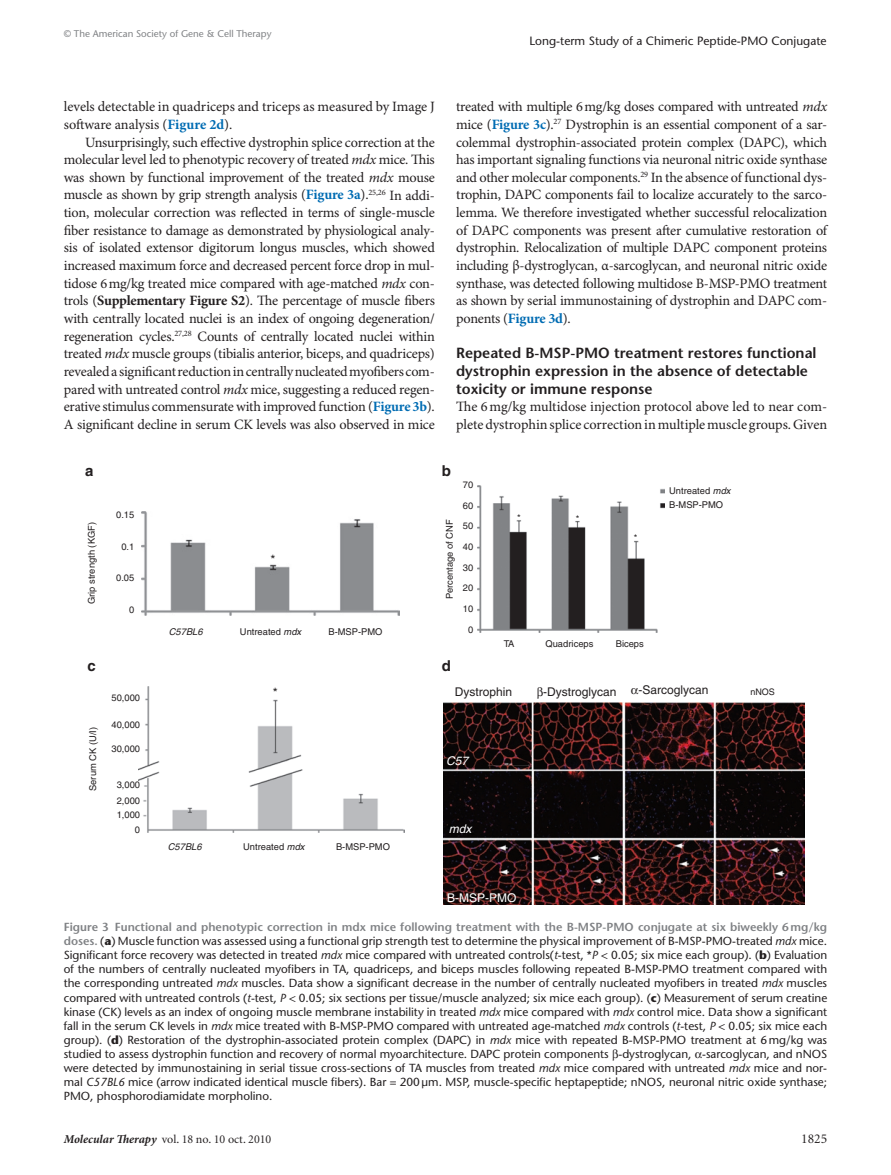
<style>
.page{position:relative;width:891px;height:1175px;background:#fff}
.page>*{position:absolute;margin:0;border:0;box-sizing:border-box;transform-origin:0 0}
.t1{font:700 15px "Helvetica";color:#231f20}
.t2{font:600 14.7px/17.7px "Stone Sans";color:#231f20}
.t3{font:14.25px/17.7px "Minion Pro";letter-spacing:-.005em;color:#231f20}
.t4{font:13.5px "Minion";color:#231f20}
.t5{font:12.9px "Helvetica";color:#231f20}
.t6{font:12px "Stone Sans";color:#231f20}
.t7{font:12px "Minion";color:#231f20}
.t8{font:12px "Helvetica";color:#231f20}
.t9{font:12px "Helvetica";color:#fff}
.t10{font:italic 12px "Helvetica";color:#fff}
.t11{font:11.7px/14.1px "Stone Sans";color:#231f20;text-align:justify}
.t12{font:9.75px "Stone Sans";color:#808285}
.t13{font:9.3px/15.8px "Helvetica";color:#231f20}
.t14{font:italic 9.3px "Helvetica";color:#231f20}
.t15{font:9px "Helvetica";color:#231f20}
.s1{font-weight:700;color:#006cb3}
.s2{font-style:italic}
.s3{font-weight:700}
.s4{font-weight:600;color:#808285}
.s5{font-family:"Minion Pro";font-weight:700;font-style:italic}
</style>
<div class="page">
<img style="left:444px;top:703px;width:360px;height:201px">
<img style="left:477px;top:485px;width:188px;height:148px">
<img style="left:138px;top:686px;width:267px;height:146px">
<img style="left:141px;top:511px;width:258px;height:104px">
<p class="t12" style="left:64px;top:28px;width:209px">© The American Society of Gene &amp; Cell Therapy</p>
<p class="t6" style="left:529px;top:34px;width:299px">Long-term Study of a Chimeric Peptide-PMO Conjugate</p>
<p class="t3" style="left:64px;top:98px;width:373px">levels detectable in quadriceps and triceps as measured by Image J software analysis (<span class="s1">Figure 2d</span>).</p>
<p class="t3" style="left:64px;top:134px;width:373px;text-align:justify;text-indent:21px">Unsurprisingly, such effective dystrophin splice correction at the molecular level led to phenotypic recovery of treated <span class="s2">mdx</span> mice. This was shown by functional improvement of the treated <span class="s2">mdx</span> mouse muscle as shown by grip strength analysis (<span class="s1">Figure 3a</span>).<sup>25,26</sup> In addi&shy;tion, molecular correction was reflected in terms of single-muscle fiber resistance to damage as demonstrated by physiological analy&shy;sis of isolated extensor digitorum longus muscles, which showed increased maximum force and decreased percent force drop in mul&shy;tidose 6mg/kg treated mice compared with age-matched <span class="s2">mdx</span> con&shy;trols (<span class="s3">Supplementary Figure S2</span>). The percentage of muscle fibers with centrally located nuclei is an index of ongoing degeneration/ regeneration cycles.<sup>27,28</sup> Counts of centrally located nuclei within treated <span class="s2">mdx</span> muscle groups (tibialis anterior, biceps, and quadriceps) revealed a significant reduction in centrally nucleated myofibers com&shy;pared with untreated control <span class="s2">mdx</span> mice, suggesting a reduced regen&shy;erative stimulus commensurate with improved function (<span class="s1">Figure 3b</span>).<br>A significant decline in serum CK levels was also observed in mice</p>
<p class="t3" style="left:456px;top:98px;width:373px;text-align:justify">treated with multiple 6mg/kg doses compared with untreated <span class="s2">mdx </span>mice (<span class="s1">Figure 3c</span>).<sup>27</sup> Dystrophin is an essential component of a sar&shy;colemmal dystrophin-associated protein complex (DAPC), which has important signaling functions via neuronal nitric oxide synthase and other molecular components.<sup>29</sup> In the absence of functional dys&shy;trophin, DAPC components fail to localize accurately to the sarco&shy;lemma. We therefore investigated whether successful relocalization of DAPC components was present after cumulative restoration of dystrophin. Relocalization of multiple DAPC component proteins including β-dystroglycan, α-sarcoglycan, and neuronal nitric oxide synthase, was detected following multidose B-MSP-PMO treatment as shown by serial immunostaining of dystrophin and DAPC com&shy;ponents (<span class="s1">Figure 3d</span>).</p>
<p class="t2" style="left:456px;top:344px;width:362px">Repeated B-MSP-PMO treatment restores functional dystrophin expression in the absence of detectable toxicity or immune response</p>
<p class="t3" style="left:456px;top:398px;width:373px">The 6mg/kg multidose injection protocol above led to near com&shy;plete dystrophin splice correction in multiple muscle groups. Given</p>
<p class="t1" style="left:85px;top:462px;width:10px">a</p>
<p class="t1" style="left:442px;top:462px;width:11px">b</p>
<p class="t13" style="left:463px;top:477px;width:12px">70</p>
<p class="t13" style="left:669px;top:483px;width:63px">Untreated <span class="s2">mdx</span></p>
<p class="t13" style="left:84px;top:604px;width:84px;rotate:-90deg">Grip strength (KGF)</p>
<p class="t1" style="left:88px;top:657px;width:10px">c</p>
<p class="t13" style="left:85px;top:791px;width:66px;rotate:-90deg">Serum CK (U/I)</p>
<p class="t13" style="left:463px;top:497px;width:12px">60</p>
<p class="t13" style="left:463px;top:518px;width:12px">50</p>
<p class="t13" style="left:463px;top:539px;width:12px">40</p>
<p class="t13" style="left:463px;top:559px;width:12px">30</p>
<p class="t13" style="left:116px;top:507px;width:20px">0.15</p>
<p class="t13" style="left:517px;top:509px;width:5px">*</p>
<p class="t13" style="left:576px;top:510px;width:5px">*</p>
<p class="t5" style="left:271px;top:551px;width:7px">*</p>
<p class="t13" style="left:442px;top:599px;width:81px;rotate:-90deg">Percentage of CNF</p>
<p class="t13" style="left:121px;top:538px;width:14px">0.1</p>
<p class="t13" style="left:116px;top:570px;width:20px">0.05</p>
<p class="t13" style="left:463px;top:580px;width:12px">20</p>
<p class="t13" style="left:463px;top:601px;width:12px">10</p>
<p class="t13" style="left:468px;top:621px;width:7px">0</p>
<p class="t13" style="left:129px;top:602px;width:7px">0</p>
<p class="t14" style="left:169px;top:626px;width:35px">C57BL6</p>
<p class="t13" style="left:240px;top:623px;width:63px">Untreated <span class="s2">mdx</span></p>
<p class="t13" style="left:328px;top:623px;width:55px">B-MSP-PMO</p>
<p class="t13" style="left:634px;top:530px;width:5px">*</p>
<p class="t1" style="left:442px;top:657px;width:11px">d</p>
<p class="t13" style="left:504px;top:635px;width:12px">TA</p>
<p class="t13" style="left:545px;top:635px;width:49px">Quadriceps</p>
<p class="t13" style="left:616px;top:635px;width:30px">Biceps</p>
<p class="t13" style="left:669px;top:497px;width:56px">B-MSP-PMO</p>
<p class="t13" style="left:112px;top:689px;width:30px">50,000</p>
<p class="t13" style="left:112px;top:716px;width:30px">40,000</p>
<p class="t13" style="left:112px;top:741px;width:30px">30,000</p>
<p class="t13" style="left:117px;top:776px;width:25px">3,000<br>2,000</p>
<p class="t13" style="left:117px;top:808px;width:25px;line-height:14.4px;text-align:right">1,000<br>0</p>
<p class="t5" style="left:273px;top:685px;width:7px">*</p>
<p class="t14" style="left:168px;top:841px;width:35px">C57BL6</p>
<p class="t13" style="left:243px;top:839px;width:63px">Untreated <span class="s2">mdx</span></p>
<p class="t13" style="left:336px;top:839px;width:55px">B-MSP-PMO</p>
<p class="t8" style="left:455px;top:685px;width:59px">Dystrophin</p>
<p class="t10" style="left:446px;top:754px;width:24px">C57</p>
<p class="t10" style="left:449px;top:822px;width:24px">mdx</p>
<p class="t8" style="left:543px;top:685px;width:75px">-Dystroglycan</p>
<p class="t8" style="left:638px;top:683px;width:72px">-Sarcoglycan</p>
<p class="t9" style="left:447px;top:890px;width:71px">B-MSP-PMO</p>
<p class="t15" style="left:750px;top:687px;width:26px">nNOS</p>
<p class="t11" style="left:64px;top:920px;width:765px"><span class="s4">Figure 3 Functional and phenotypic correction in mdx mice following treatment with the B-MSP-PMO conjugate at six biweekly 6mg/kg doses.</span> (<span class="s3">a</span>) Muscle function was assessed using a functional grip strength test to determine the physical improvement of B-MSP-PMO-treated <span class="s2">mdx</span> mice.<br>Significant force recovery was detected in treated <span class="s2">mdx</span> mice compared with untreated controls(<span class="s2">t</span>-test, *<span class="s2">P</span> &lt; 0.05; six mice each group). (<span class="s3">b</span>) Evaluation of the numbers of centrally nucleated myofibers in TA, quadriceps, and biceps muscles following repeated B-MSP-PMO treatment compared with the corresponding untreated <span class="s2">mdx</span> muscles. Data show a significant decrease in the number of centrally nucleated myofibers in treated <span class="s2">mdx</span> muscles compared with untreated controls (<span class="s2">t</span>-test, <span class="s2">P</span> &lt; 0.05; six sections per tissue/muscle analyzed; six mice each group). (<span class="s3">c</span>) Measurement of serum creatine kinase (CK) levels as an index of ongoing muscle membrane instability in treated <span class="s2">mdx</span> mice compared with <span class="s2">mdx</span> control mice. Data show a significant fall in the serum CK levels in <span class="s2">mdx</span> mice treated with B-MSP-PMO compared with untreated age-matched <span class="s2">mdx</span> controls (<span class="s2">t</span>-test, <span class="s2">P</span> &lt; 0.05; six mice each group). (<span class="s3">d</span>) Restoration of the dystrophin-associated protein complex (DAPC) in <span class="s2">mdx</span> mice with repeated B-MSP-PMO treatment at 6mg/kg was studied to assess dystrophin function and recovery of normal myoarchitecture. DAPC protein components -dystroglycan, -sarcoglycan, and nNOS were detected by immunostaining in serial tissue cross-sections of TA muscles from treated <span class="s2">mdx</span> mice compared with untreated <span class="s2">mdx</span> mice and nor&shy;mal <span class="s2">C57BL6</span> mice (arrow indicated identical muscle fibers). Bar = 200 µ m. MSP, muscle-specific heptapeptide; nNOS, neuronal nitric oxide synthase; PMO, phosphorodiamidate morpholino.</p>
<p class="t7" style="left:64px;top:1133px;width:209px"><span class="s5">Molecular Therapy</span> vol. 18 no. 10 oct. 2010</p>
<p class="t4" style="left:801px;top:1132px;width:27px">1825</p>
</div>
